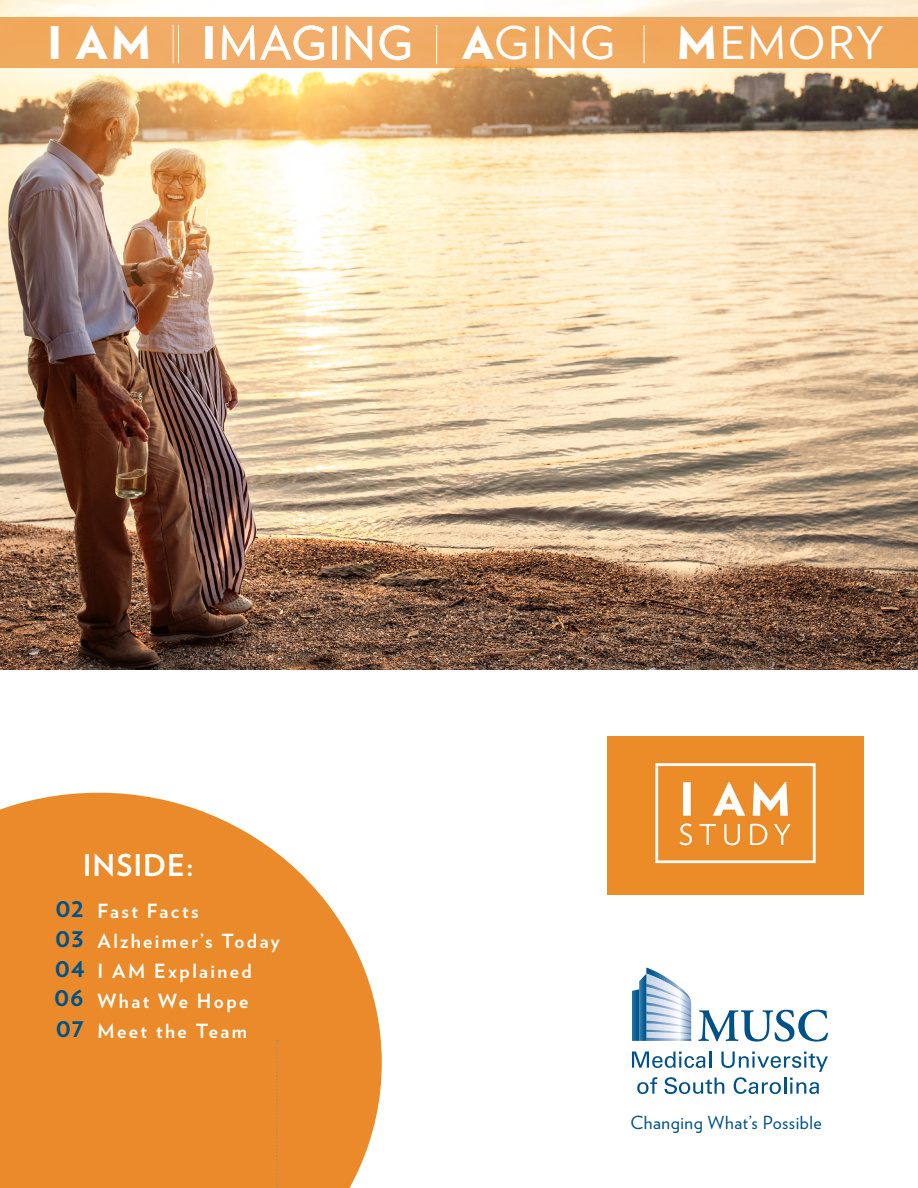
<style>
.page{position:relative;width:918px;height:1188px;background:#fff}
.page>*{position:absolute;margin:0;border:0;box-sizing:border-box;transform-origin:0 0}
.Headline_1{font:45px "Verlag";letter-spacing:.05em;color:#fff}
.t1{font:700 30px "Verlag";letter-spacing:.03em;color:#fff}
.t2{font:700 27px "Verlag";letter-spacing:.035em;color:#005288}
.t3{font:700 19.5px "Verlag";letter-spacing:.125em;color:#fff}
.t4{font:18px "Verlag";letter-spacing:.03em;color:#005187}
.s1{font-weight:900}
</style>
<div class="page">
<svg style="left:0;top:793px;width:382px;height:395px;background:#ed9843"></svg>
<img style="left:0;top:0;width:918px;height:670px">
<svg style="left:632px;top:968px;width:59px;height:73px"></svg>
<svg style="left:698px;top:1010px;width:130px;height:32px"></svg>
<svg style="left:632px;top:1052px;width:196px;height:42px"></svg>
<svg style="left:276px;top:1040px;width:2px;height:148px"></svg>
<div style="left:0;top:17px;width:918px;height:51px;background:#f0aa5f"></div>
<svg style="left:222px;top:25px;width:102px;height:36px"></svg>
<svg style="left:345px;top:25px;width:27px;height:36px"></svg>
<svg style="left:379px;top:25px;width:31px;height:36px"></svg>
<hr style="left:436px;top:25px;width:1px;height:39px;background:#fff">
<hr style="left:173px;top:25px;width:1px;height:38px;background:#fff">
<hr style="left:644px;top:25px;width:1px;height:38px;background:#fff">
<img style="left:608px;top:736px;width:256px;height:158px">
<hr style="left:178px;top:25px;width:1px;height:38px;background:#fff">
<p class="Headline_1" style="left:47px;top:9px;width:569px"><span class="s1">I AM I</span>MAGING <span class="s1">A</span>GING</p>
<p class="Headline_1" style="left:677px;top:9px;width:209px"><span class="s1">M</span>EMORY</p>
<p class="t1" style="left:83px;top:842px;width:112px">INSIDE:</p>
<p class="t2" style="left:56px;top:886px;width:30px">02</p>
<p class="t2" style="left:55px;top:916px;width:30px">03</p>
<p class="t2" style="left:55px;top:946px;width:31px">04</p>
<p class="t2" style="left:54px;top:975px;width:31px">06</p>
<p class="t2" style="left:56px;top:1006px;width:30px">07</p>
<p class="t3" style="left:97px;top:896px;width:103px">Fast Facts</p>
<p class="t3" style="left:97px;top:926px;width:184px">Alzheimer’s Today</p>
<p class="t3" style="left:97px;top:956px;width:156px">I AM Explained</p>
<p class="t3" style="left:97px;top:986px;width:153px">What We Hope</p>
<p class="t3" style="left:97px;top:1016px;width:151px">Meet the Team</p>
<p class="t4" style="left:630px;top:1109px;width:193px">Changing What’s Possible</p>
</div>
